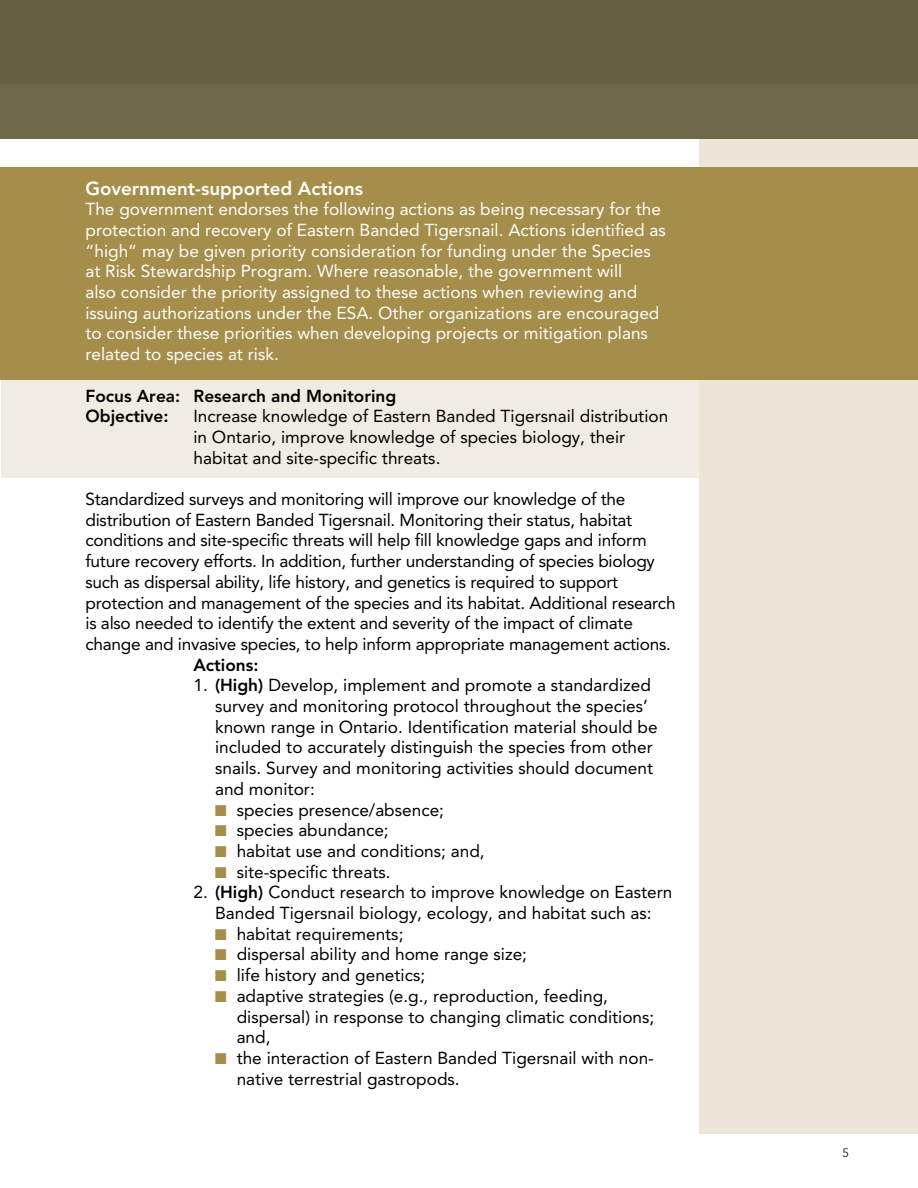
<style>
.page{position:relative;width:918px;height:1188px;background:#fff}
.page>*{position:absolute;margin:0;border:0;box-sizing:border-box;transform-origin:0 0}
.t1{font:800 18.75px "Avenir LT Std";color:#fff}
.t2{font:17.25px/20.7px "Avenir LT Std";color:#000}
.t3{font:17.25px/20.7px "Avenir LT Std";color:#fff}
.t4{font:800 17.25px "Avenir LT Std";color:#000}
.t5{font:300 12px "Avenir LT Std";color:#000}
.s1{font-weight:800}
.s2{font-family:"Monotype Sorts";font-size:15px;color:#a58e4a}
</style>
<div class="page">
<div style="left:1px;top:379px;width:701px;height:99px;background:#f1ece3"></div>
<div style="left:699px;top:134px;width:219px;height:1000px;background:#ebe6d8"></div>
<div style="left:1px;top:167px;width:917px;height:212px;background:#a58e4a"></div>
<div style="left:0;top:0;width:918px;height:138px;background:#646143"></div>
<div style="left:1px;top:84px;width:917px;height:54px;background:#6e6b4b"></div>
<h2 class="t1" style="left:85px;top:177px;width:279px">Government-supported Actions</h2>
<p class="t3" style="left:85px;top:199px;width:582px">The government endorses the following actions as being necessary for the protection and recovery of Eastern Banded Tigersnail. Actions identified as “high” may be given priority consideration for funding under the Species at Risk Stewardship Program. Where reasonable, the government will<br>also consider the priority assigned to these actions when reviewing and issuing authorizations under the ESA. Other organizations are encouraged to consider these priorities when developing projects or mitigation plans related to species at risk.</p>
<h3 class="t4" style="left:85px;top:385px;width:312px">Focus Area: Research and Monitoring</h3>
<p class="t4" style="left:85px;top:406px;width:85px">Objective:</p>
<p class="t2" style="left:193px;top:406px;width:476px">Increase knowledge of Eastern Banded Tigersnail distribution in Ontario, improve knowledge of species biology, their habitat and site-specific threats.</p>
<p class="t2" style="left:85px;top:489px;width:592px">Standardized surveys and monitoring will improve our knowledge of the distribution of Eastern Banded Tigersnail. Monitoring their status, habitat conditions and site-specific threats will help fill knowledge gaps and inform future recovery efforts. In addition, further understanding of species biology such as dispersal ability, life history, and genetics is required to support protection and management of the species and its habitat. Additional research is also needed to identify the extent and severity of the impact of climate change and invasive species, to help inform appropriate management actions.</p>
<p class="t4" style="left:193px;top:654px;width:67px">Actions:</p>
<p class="t2" style="left:193px;top:675px;width:459px">1. <span class="s1">(High)</span> Develop, implement and promote a standardized</p>
<p class="t2" style="left:215px;top:696px;width:444px">survey and monitoring protocol throughout the species’ known range in Ontario. Identification material should be included to accurately distinguish the species from other snails. Survey and monitoring activities should document and monitor:</p>
<p class="t2" style="left:215px;top:799px;width:231px"><span class="s2">N</span> species presence/absence;</p>
<p class="t2" style="left:215px;top:820px;width:175px"><span class="s2">N</span> species abundance;</p>
<p class="t2" style="left:215px;top:841px;width:271px"><span class="s2">N</span> habitat use and conditions; and,</p>
<p class="t2" style="left:215px;top:861px;width:177px"><span class="s2">N</span> site-specific threats.</p>
<p class="t2" style="left:193px;top:882px;width:481px">2. <span class="s1">(High)</span> Conduct research to improve knowledge on Eastern</p>
<p class="t2" style="left:215px;top:903px;width:438px">Banded Tigersnail biology, ecology, and habitat such as:</p>
<p class="t2" style="left:215px;top:924px;width:190px"><span class="s2">N</span> habitat requirements;</p>
<p class="t2" style="left:215px;top:944px;width:314px"><span class="s2">N</span> dispersal ability and home range size;</p>
<p class="t2" style="left:215px;top:965px;width:212px"><span class="s2">N</span> life history and genetics;</p>
<p class="t2" style="left:237px;top:986px;width:419px;text-indent:-22px"><span class="s2">N</span> adaptive strategies (e.g., reproduction, feeding, dispersal) in response to changing climatic conditions; and,</p>
<p class="t2" style="left:237px;top:1048px;width:419px;text-indent:-22px"><span class="s2">N</span> the interaction of Eastern Banded Tigersnail with non&shy;native terrestrial gastropods.</p>
<p class="t5" style="left:842px;top:1146px;width:8px">5</p>
</div>
